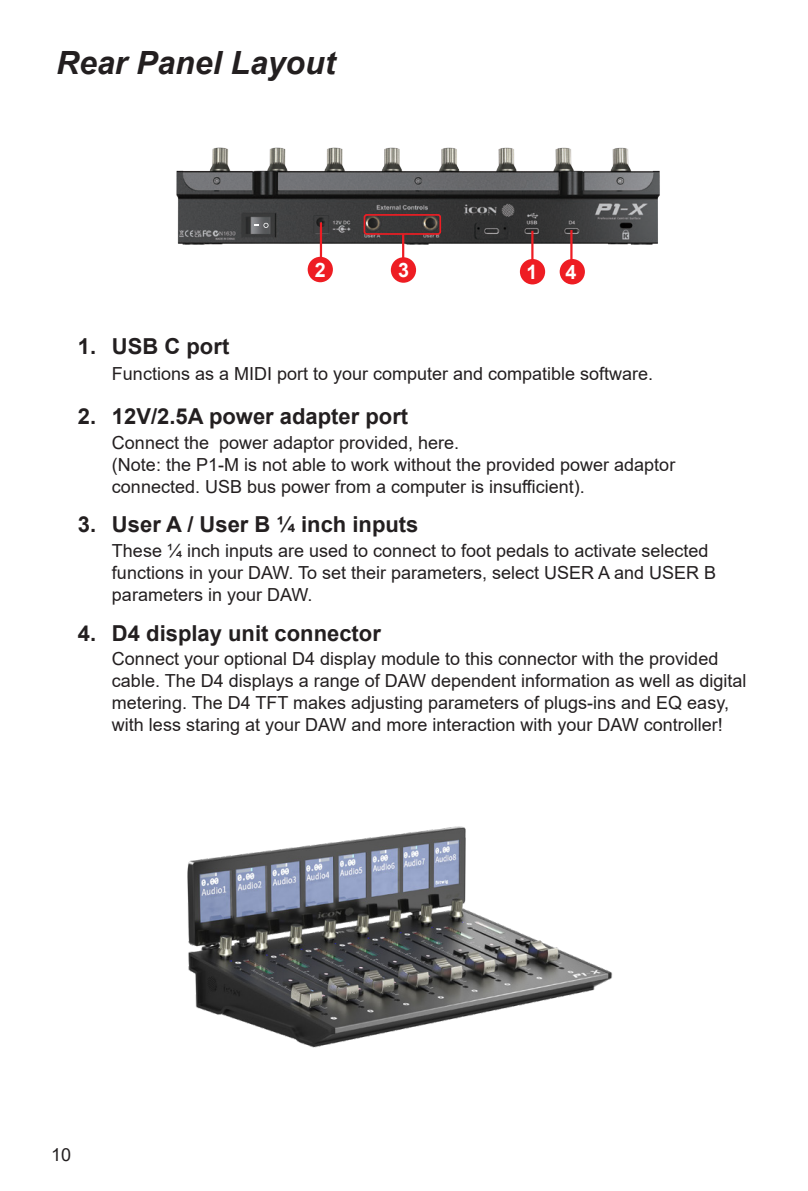
<style>
.page{position:relative;width:808px;height:1191px;background:#fff}
.page>*{position:absolute;margin:0;border:0;box-sizing:border-box;transform-origin:0 0}
.t1{font:italic 700 32px "Arial";color:#231f20}
.t2{font:700 22px "Arial";color:#231f20}
.t3{font:700 20px "Arial";color:#fff}
.t4{font:18px/22px "Arial";color:#231f20}
</style>
<div class="page">
<img style="left:187px;top:826px;width:426px;height:222px">
<img style="left:176px;top:147px;width:484px;height:138px">
<svg style="left:254px;top:223px;width:15px;height:5px"></svg>
<hr style="left:320px;top:222px;width:2px;height:44px;background:#ee1d23">
<hr style="left:531px;top:231px;width:2px;height:52px;background:#ee1d23">
<hr style="left:570px;top:230px;width:2px;height:52px;background:#ee1d23">
<div style="left:364px;top:214px;width:77px;height:21px;border:2px solid #ee1d23;border-radius:2px"></div>
<hr style="left:402px;top:234px;width:2px;height:37px;background:#ee1d23">
<div style="left:520px;top:259px;width:25px;height:25px;background:#ee1d23;border-radius:50%"></div>
<div style="left:308px;top:257px;width:25px;height:25px;background:#ee1d23;border-radius:50%"></div>
<div style="left:391px;top:257px;width:25px;height:26px;background:#ee1d23;border-radius:50%"></div>
<div style="left:560px;top:259px;width:25px;height:25px;background:#ee1d23;border-radius:50%"></div>
<p class="t1" style="left:56px;top:41px;width:281px">Rear Panel Layout</p>
<p class="t3" style="left:315px;top:256px;width:12px">2</p>
<p class="t3" style="left:398px;top:256px;width:12px">3</p>
<p class="t3" style="left:526px;top:258px;width:12px">1</p>
<p class="t3" style="left:566px;top:258px;width:12px">4</p>
<p class="t2" style="left:78px;top:331px;width:153px">1. USB C port</p>
<p class="t4" style="left:112px;top:363px;width:543px">Functions as a MIDI port to your computer and compatible software.</p>
<p class="t2" style="left:78px;top:401px;width:332px">2. 12V/2.5A power adapter port</p>
<p class="t4" style="left:112px;top:431px;width:349px">Connect the power adaptor provided, here.</p>
<p class="t4" style="left:112px;top:453px;width:565px">(Note: the P1-M is not able to work without the provided power adaptor connected. USB bus power from a computer is insufficient).</p>
<p class="t2" style="left:78px;top:509px;width:342px">3. User A / User B ¼ inch inputs</p>
<p class="t4" style="left:112px;top:539px;width:606px">These ¼ inch inputs are used to connect to foot pedals to activate selected functions in your DAW. To set their parameters, select USER A and USER B parameters in your DAW.</p>
<p class="t2" style="left:78px;top:617px;width:304px">4. D4 display unit connector</p>
<p class="t4" style="left:112px;top:647px;width:636px">Connect your optional D4 display module to this connector with the provided cable. The D4 displays a range of DAW dependent information as well as digital metering. The D4 TFT makes adjusting parameters of plugs-ins and EQ easy, with less staring at your DAW and more interaction with your DAW controller!</p>
<p class="t4" style="left:51px;top:1143px;width:22px">10</p>
</div>
